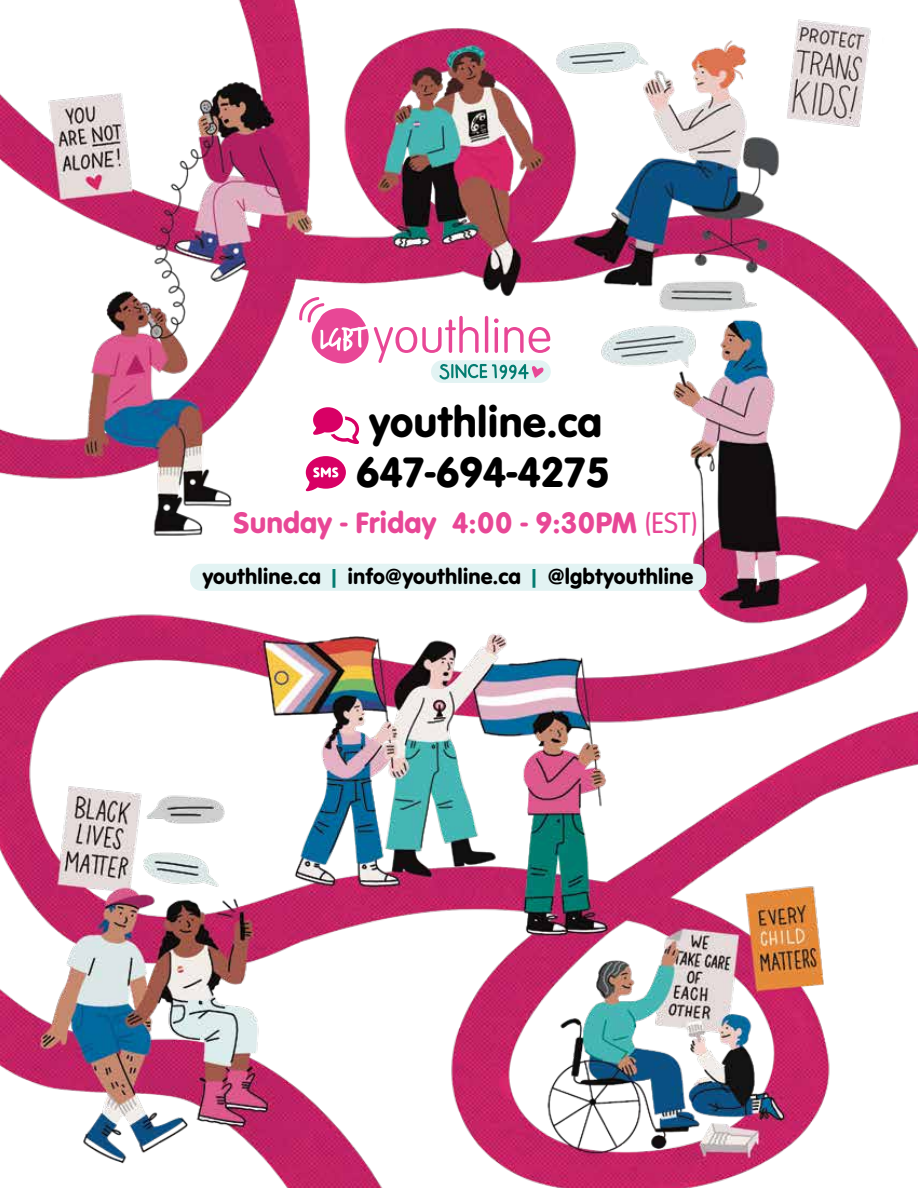
<style>
.page{position:relative;width:918px;height:1188px;background:#fff}
.page>*{position:absolute;margin:0;border:0;box-sizing:border-box;transform-origin:0 0}
.t1{font:44.25px/49.5px "VAG Rundschrift D";color:#000}
.t2{font:30.75px "VAG Rundschrift D";color:#e84796}
.t3{font:22.5px "VAG Rundschrift D";color:#000}
.s1{font-weight:300}
.s2{color:#027c70}
</style>
<div class="page">
<img style="left:0;top:0;width:918px;height:1188px">
<div style="left:431px;top:360px;width:120px;height:23px;background:#e2f3f3;border-radius:11px"></div>
<svg style="left:299px;top:297px;width:251px;height:82px"></svg>
<svg style="left:313px;top:407px;width:46px;height:37px"></svg>
<svg style="left:306px;top:456px;width:40px;height:35px"></svg>
<div style="left:190px;top:564px;width:516px;height:27px;background:#e2f3f3;border-radius:11px"></div>
<h1 class="t1" style="left:356px;top:397px;width:255px">youthline.ca<br>647-694-4275</h1>
<h2 class="t2" style="left:233px;top:504px;width:466px">Sunday - Friday 4:00 - 9:30PM <span class="s1">(EST)</span></h2>
<p class="t3" style="left:202px;top:563px;width:492px">youthline.ca <span class="s2">|</span> info@youthline.ca <span class="s2">|</span> @lgbtyouthline</p>
</div>
